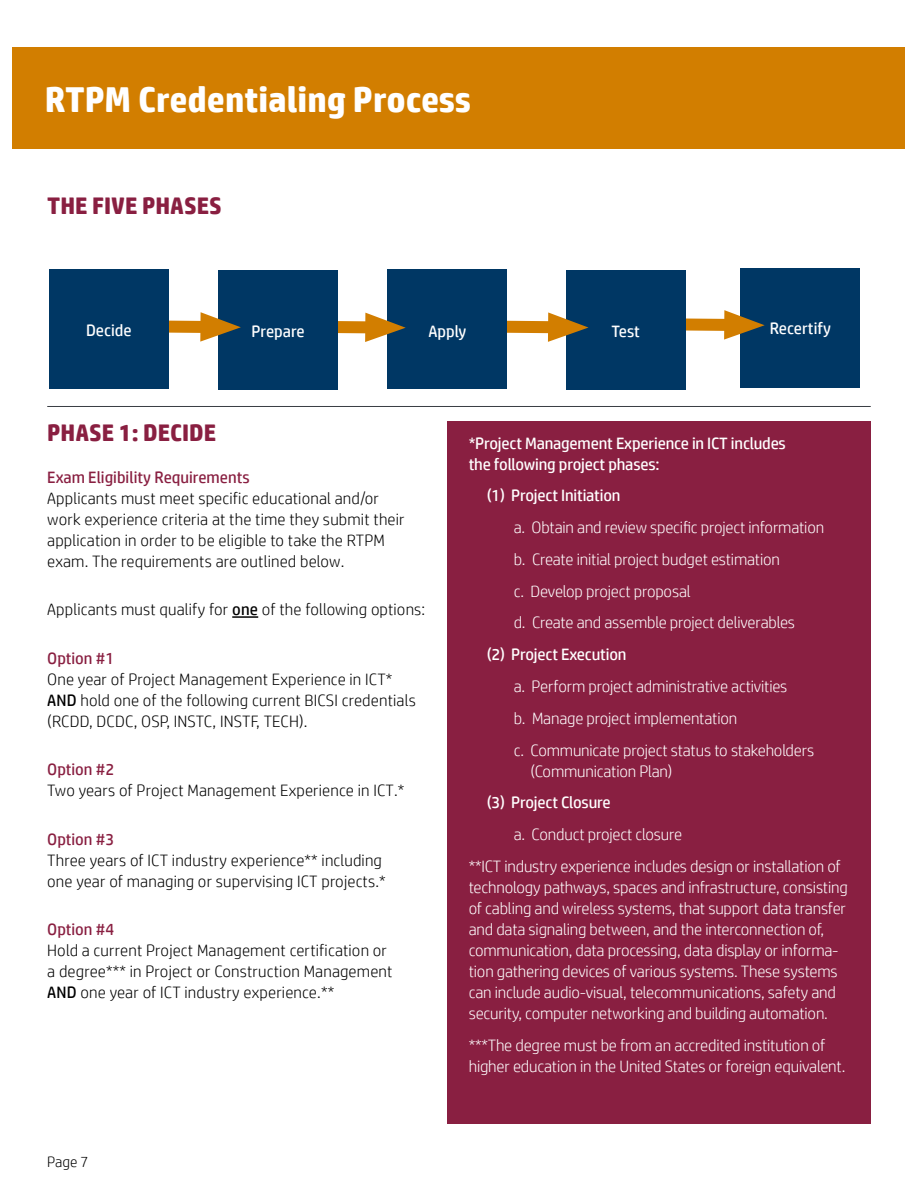
<style>
.page{position:relative;width:918px;height:1188px;background:#fff}
.page>*{position:absolute;margin:0;border:0;box-sizing:border-box;transform-origin:0 0}
.t1{font:700 36px "HP Simplified";color:#fff}
.t2{font:700 24px "HP Simplified";color:#891f41}
.t3{font:300 16.5px/21px "HP Simplified";letter-spacing:-.01em;color:#fff}
.t4{font:300 16.5px/21px "HP Simplified";letter-spacing:.01em;color:#000}
.t5{font:16.5px/21px "HP Simplified";letter-spacing:-.01em;color:#fff}
.t6{font:16.5px "HP Simplified";color:#891f41}
.t7{font:300 15px "HP Simplified";color:#000}
.s1{font-weight:400}
</style>
<div class="page">
<div style="left:741px;top:268px;width:119px;height:119px;background:#003764"></div>
<svg style="left:685px;top:310px;width:80px;height:30px"></svg>
<div style="left:566px;top:270px;width:119px;height:119px;background:#003764"></div>
<svg style="left:507px;top:312px;width:81px;height:30px"></svg>
<div style="left:388px;top:270px;width:119px;height:119px;background:#003764"></div>
<svg style="left:338px;top:313px;width:68px;height:29px"></svg>
<div style="left:218px;top:270px;width:120px;height:119px;background:#003764"></div>
<hr style="left:47px;top:406px;width:824px;height:1px;background:#393d43">
<svg style="left:169px;top:312px;width:72px;height:30px"></svg>
<div style="left:49px;top:269px;width:120px;height:120px;background:#003764"></div>
<div style="left:12px;top:47px;width:893px;height:102px;background:#d27e00"></div>
<hr style="left:232px;top:616px;width:26px;height:2px;background:#000">
<div style="left:447px;top:421px;width:424px;height:703px;background:#891f41"></div>
<h1 class="t1" style="left:45px;top:76px;width:428px">RTPM Credentialing Process</h1>
<h2 class="t2" style="left:47px;top:190px;width:176px">THE FIVE PHASES</h2>
<p class="t5" style="left:86px;top:320px;width:47px">Decide</p>
<p class="t5" style="left:252px;top:320px;width:55px">Prepare</p>
<p class="t5" style="left:428px;top:320px;width:40px">Apply</p>
<p class="t5" style="left:612px;top:320px;width:30px">Test</p>
<p class="t5" style="left:770px;top:318px;width:63px">Recertify</p>
<h2 class="t2" style="left:47px;top:417px;width:171px">PHASE 1: DECIDE</h2>
<p class="t6" style="left:47px;top:466px;width:204px">Exam Eligibility Requirements</p>
<p class="t4" style="left:47px;top:487px;width:359px">Applicants must meet specific educational and/or work experience criteria at the time they submit their application in order to be eligible to take the RTPM exam. The requirements are outlined below.</p>
<p class="t4" style="left:47px;top:599px;width:380px">Applicants must qualify for <span class="s1">one</span> of the following options:</p>
<p class="t6" style="left:47px;top:647px;width:69px">Option #1</p>
<p class="t4" style="left:47px;top:668px;width:370px">One year of Project Management Experience in ICT*<br><span class="s1">AND</span> hold one of the following current BICSI credentials (RCDD, DCDC, OSP, INSTC, INSTF, TECH).</p>
<p class="t6" style="left:47px;top:759px;width:69px">Option #2</p>
<p class="t4" style="left:47px;top:780px;width:359px">Two years of Project Management Experience in ICT.*</p>
<p class="t6" style="left:47px;top:828px;width:69px">Option #3</p>
<p class="t4" style="left:47px;top:849px;width:340px">Three years of ICT industry experience** including one year of managing or supervising ICT projects.*</p>
<p class="t6" style="left:47px;top:919px;width:69px">Option #4</p>
<p class="t4" style="left:47px;top:940px;width:347px">Hold a current Project Management certification or a degree*** in Project or Construction Management<br><span class="s1">AND</span> one year of ICT industry experience.**</p>
<p class="t7" style="left:47px;top:1152px;width:43px">Page 7</p>
<p class="t5" style="left:469px;top:432px;width:319px">*Project Management Experience in ICT includes the following project phases:</p>
<p class="t5" style="left:487px;top:485px;width:135px">(1) Project Initiation</p>
<p class="t3" style="left:514px;top:511px;width:312px;line-height:31.8px">a. Obtain and review specific project information b. Create initial project budget estimation<br>c. Develop project proposal<br>d. Create and assemble project deliverables</p>
<p class="t5" style="left:487px;top:644px;width:141px">(2) Project Execution</p>
<p class="t3" style="left:514px;top:670px;width:302px;line-height:31.8px">a. Perform project administrative activities<br>b. Manage project implementation<br>c. Communicate project status to stakeholders</p>
<p class="t3" style="left:530px;top:760px;width:143px">(Communication Plan)</p>
<p class="t5" style="left:487px;top:792px;width:126px">(3) Project Closure</p>
<p class="t3" style="left:469px;top:818px;width:374px;line-height:31.8px;text-indent:45px">a. Conduct project closure<br>**ICT industry experience includes design or installation of</p>
<p class="t3" style="left:469px;top:876px;width:381px">technology pathways, spaces and infrastructure, consisting of cabling and wireless systems, that support data transfer and data signaling between, and the interconnection of, communication, data processing, data display or informa&shy;tion gathering devices of various systems. These systems can include audio-visual, telecommunications, safety and security, computer networking and building automation.</p>
<p class="t3" style="left:469px;top:1034px;width:378px">***The degree must be from an accredited institution of higher education in the United States or foreign equivalent.</p>
</div>
